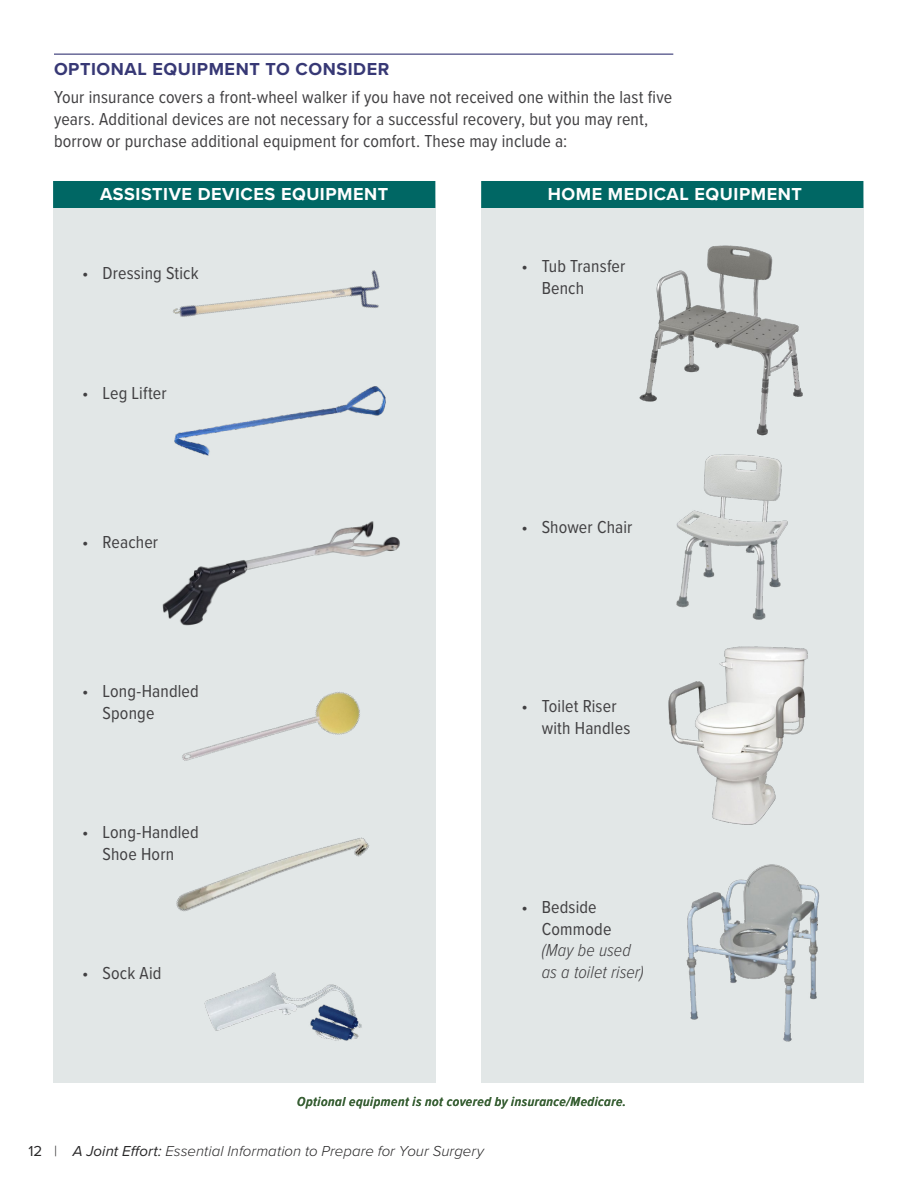
<style>
.page{position:relative;width:918px;height:1188px;background:#fff}
.page>*{position:absolute;margin:0;border:0;box-sizing:border-box;transform-origin:0 0}
.t1{font:18px/21.8px "Proxima Nova Cond";letter-spacing:.01em;color:#414042}
.t2{font:700 18px "Proxima Nova";letter-spacing:.03em;color:#fff}
.t3{font:700 18px "Proxima Nova";letter-spacing:.03em;color:#373875}
.t4{font:italic 300 18px/21.8px "Proxima Nova Cond";letter-spacing:.005em;color:#414042}
.t5{font:italic 300 15px "Proxima Nova";color:#292829}
.t6{font:italic 600 13.5px "Proxima Nova Cond";letter-spacing:.035em;color:#396035}
.s1{font-weight:400;font-style:normal}
.s2{font-style:normal}
.s3{font-weight:400}
</style>
<div class="page">
<hr style="left:54px;top:54px;width:619px;height:1px;background:#373875">
<div style="left:53px;top:200px;width:382px;height:882px;background:#e2e7e7"></div>
<div style="left:481px;top:200px;width:383px;height:882px;background:#e2e7e7"></div>
<img style="left:173px;top:270px;width:207px;height:47px">
<img style="left:639px;top:245px;width:164px;height:191px">
<img style="left:676px;top:454px;width:112px;height:166px">
<img style="left:668px;top:646px;width:140px;height:179px">
<img style="left:686px;top:864px;width:134px;height:178px">
<img style="left:204px;top:990px;width:158px;height:51px">
<img style="left:182px;top:692px;width:178px;height:65px">
<img style="left:176px;top:757px;width:194px;height:233px">
<img style="left:162px;top:521px;width:238px;height:105px">
<img style="left:174px;top:386px;width:212px;height:70px">
<div style="left:481px;top:181px;width:382px;height:27px;background:#006764"></div>
<div style="left:53px;top:181px;width:382px;height:27px;background:#006764"></div>
<p class="t3" style="left:54px;top:56px;width:337px">OPTIONAL EQUIPMENT TO CONSIDER</p>
<p class="t1" style="left:54px;top:86px;width:620px">Your insurance covers a front-wheel walker if you have not received one within the last five years. Additional devices are not necessary for a successful recovery, but you may rent, borrow or purchase additional equipment for comfort. These may include a:</p>
<p class="t2" style="left:100px;top:180px;width:290px">ASSISTIVE DEVICES EQUIPMENT</p>
<p class="t2" style="left:548px;top:180px;width:256px">HOME MEDICAL EQUIPMENT</p>
<p class="t1" style="left:82px;top:262px;width:118px">• Dressing Stick</p>
<p class="t1" style="left:82px;top:381px;width:86px">• Leg Lifter</p>
<p class="t1" style="left:82px;top:530px;width:77px">• Reacher</p>
<p class="t1" style="left:103px;top:680px;width:98px;text-indent:-20px">• Long-Handled<br>Sponge</p>
<p class="t1" style="left:82px;top:821px;width:118px;text-align:center">• Long-Handled<br>Shoe Horn</p>
<p class="t1" style="left:82px;top:962px;width:81px">• Sock Aid</p>
<p class="t1" style="left:542px;top:255px;width:85px;text-indent:-20px">• Tub Transfer<br>Bench</p>
<p class="t1" style="left:522px;top:515px;width:112px">• Shower Chair</p>
<p class="t1" style="left:542px;top:694px;width:90px;text-indent:-20px">• Toilet Riser with Handles</p>
<p class="t1" style="left:542px;top:895px;width:71px;text-indent:-20px">• Bedside<br>Commode</p>
<p class="t4" style="left:542px;top:938px;width:103px">(May be used as a toilet riser)</p>
<p class="t6" style="left:297px;top:1091px;width:330px">Optional equipment is not covered by insurance/Medicare.</p>
<p class="t5" style="left:28px;top:1140px;width:457px"><span class="s1">12</span> <span class="s2">|</span> <span class="s3">A Joint Effort:</span> Essential Information to Prepare for Your Surgery</p>
</div>
